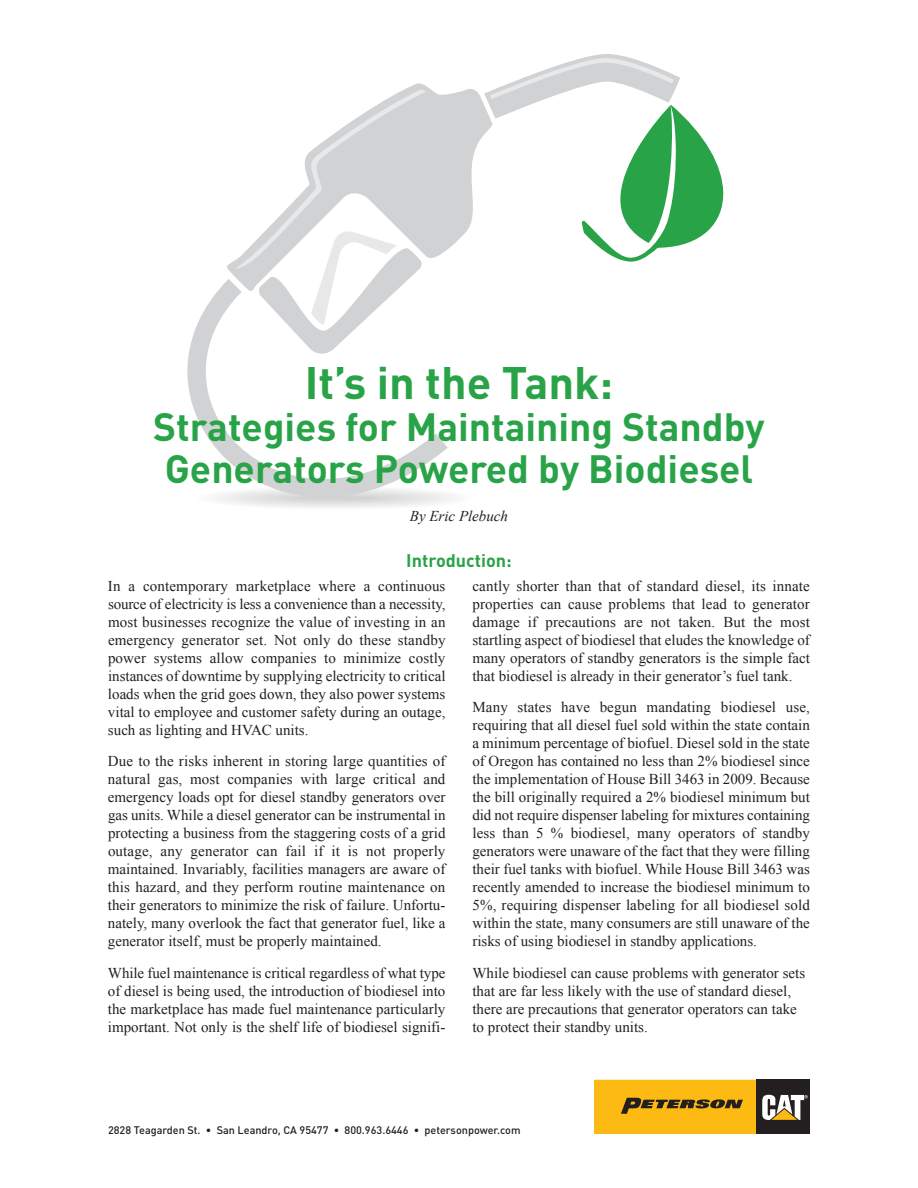
<style>
.page{position:relative;width:918px;height:1188px;background:#fff}
.page>*{position:absolute;margin:0;border:0;box-sizing:border-box;transform-origin:0 0}
.t1{font:700 45px "DIN";color:#29a347}
.t2{font:700 39px/42px "DIN";color:#29a347}
.t3{font:700 18px "DIN";color:#29a347}
.t4{font:15px/18px "Times New Roman";color:#231f20;text-align:justify}
.t5{font:italic 15px "Times New Roman";color:#231f20}
.t6{font:500 10.8px "DIN";color:#231f20}
</style>
<div class="page">
<div style="left:204px;top:487px;width:262px;height:22px;background:#fafafa;border-radius:50%"></div>
<div style="left:215px;top:488px;width:241px;height:20px;background:#f5f5f6;border-radius:50%"></div>
<div style="left:225px;top:489px;width:220px;height:18px;background:#f0f1f2;border-radius:50%"></div>
<div style="left:234px;top:490px;width:202px;height:16px;background:#ededee;border-radius:50%"></div>
<div style="left:245px;top:491px;width:181px;height:14px;background:#e8e9ea;border-radius:50%"></div>
<div style="left:253px;top:492px;width:164px;height:12px;background:#e4e5e7;border-radius:50%"></div>
<div style="left:266px;top:494px;width:138px;height:8px;background:#e0e1e3;border-radius:50%"></div>
<div style="left:274px;top:494px;width:122px;height:8px;background:#dcdddf;border-radius:50%"></div>
<div style="left:285px;top:495px;width:100px;height:5px;background:#d8d9db;border-radius:50%"></div>
<hr style="left:287px;top:496px;width:96px;height:4px;background:#d8d9db;border-radius:50%">
<hr style="left:296px;top:497px;width:79px;height:2px;background:#d4d5d7;border-radius:50%">
<svg style="left:227px;top:83px;width:257px;height:194px;fill:#d1d2d4"></svg>
<svg style="left:235px;top:90px;width:191px;height:189px"></svg>
<svg style="left:187px;top:279px;width:261px;height:217px"></svg>
<svg style="left:484px;top:54px;width:239px;height:208px"></svg>
<div style="left:594px;top:1080px;width:175px;height:54px;background:#fcba13"></div>
<div style="left:756px;top:1080px;width:54px;height:54px;background:#231f20"></div>
<svg style="left:762px;top:1095px;width:46px;height:25px"></svg>
<svg style="left:621px;top:1098px;width:122px;height:16px"></svg>
<h1 class="t1" style="left:305px;top:367px;width:310px">It’s in the Tank:</h1>
<h2 class="t2" style="left:153px;top:410px;width:613px">Strategies for Maintaining Standby<br>Generators Powered by Biodiesel</h2>
<p class="t5" style="left:410px;top:508px;width:100px">By Eric Plebuch</p>
<p class="t3" style="left:406px;top:554px;width:107px">Introduction:</p>
<p class="t4" style="left:108px;top:577px;width:339px">In a contemporary marketplace where a continuous source of electricity is less a convenience than a necessity, most businesses recognize the value of investing in an emergency generator set. Not only do these standby power systems allow companies to minimize costly instances of downtime by supplying electricity to critical loads when the grid goes down, they also power systems vital to employee and customer safety during an outage, such as lighting and HVAC units.</p>
<p class="t4" style="left:108px;top:752px;width:339px">Due to the risks inherent in storing large quantities of natural gas, most companies with large critical and emergency loads opt for diesel standby generators over gas units. While a diesel generator can be instrumental in protecting a business from the staggering costs of a grid outage, any generator can fail if it is not properly maintained. Invariably, facilities managers are aware of this hazard, and they perform routine maintenance on their generators to minimize the risk of failure. Unfortu&shy;nately, many overlook the fact that generator fuel, like a generator itself, must be properly maintained.</p>
<p class="t4" style="left:108px;top:964px;width:339px">While fuel maintenance is critical regardless of what type of diesel is being used, the introduction of biodiesel into the marketplace has made fuel maintenance particularly important. Not only is the shelf life of biodiesel signifi-</p>
<p class="t4" style="left:472px;top:577px;width:339px">cantly shorter than that of standard diesel, its innate properties can cause problems that lead to generator damage if precautions are not taken. But the most startling aspect of biodiesel that eludes the knowledge of many operators of standby generators is the simple fact that biodiesel is already in their generator’s fuel tank.</p>
<p class="t4" style="left:472px;top:698px;width:339px">Many states have begun mandating biodiesel use, requiring that all diesel fuel sold within the state contain a minimum percentage of biofuel. Diesel sold in the state of Oregon has contained no less than 2% biodiesel since the implementation of House Bill 3463 in 2009. Because the bill originally required a 2% biodiesel minimum but did not require dispenser labeling for mixtures containing less than 5 % biodiesel, many operators of standby generators were unaware of the fact that they were filling their fuel tanks with biofuel. While House Bill 3463 was recently amended to increase the biodiesel minimum to 5%, requiring dispenser labeling for all biodiesel sold within the state, many consumers are still unaware of the risks of using biodiesel in standby applications.</p>
<p class="t4" style="left:472px;top:964px;width:334px;text-align:left">While biodiesel can cause problems with generator sets that are far less likely with the use of standard diesel, there are precautions that generator operators can take to protect their standby units.</p>
<p class="t6" style="left:108px;top:1126px;width:414px">2828 Teagarden St. • San Leandro, CA 95477 • 800.963.6446 • petersonpower.com</p>
</div>
